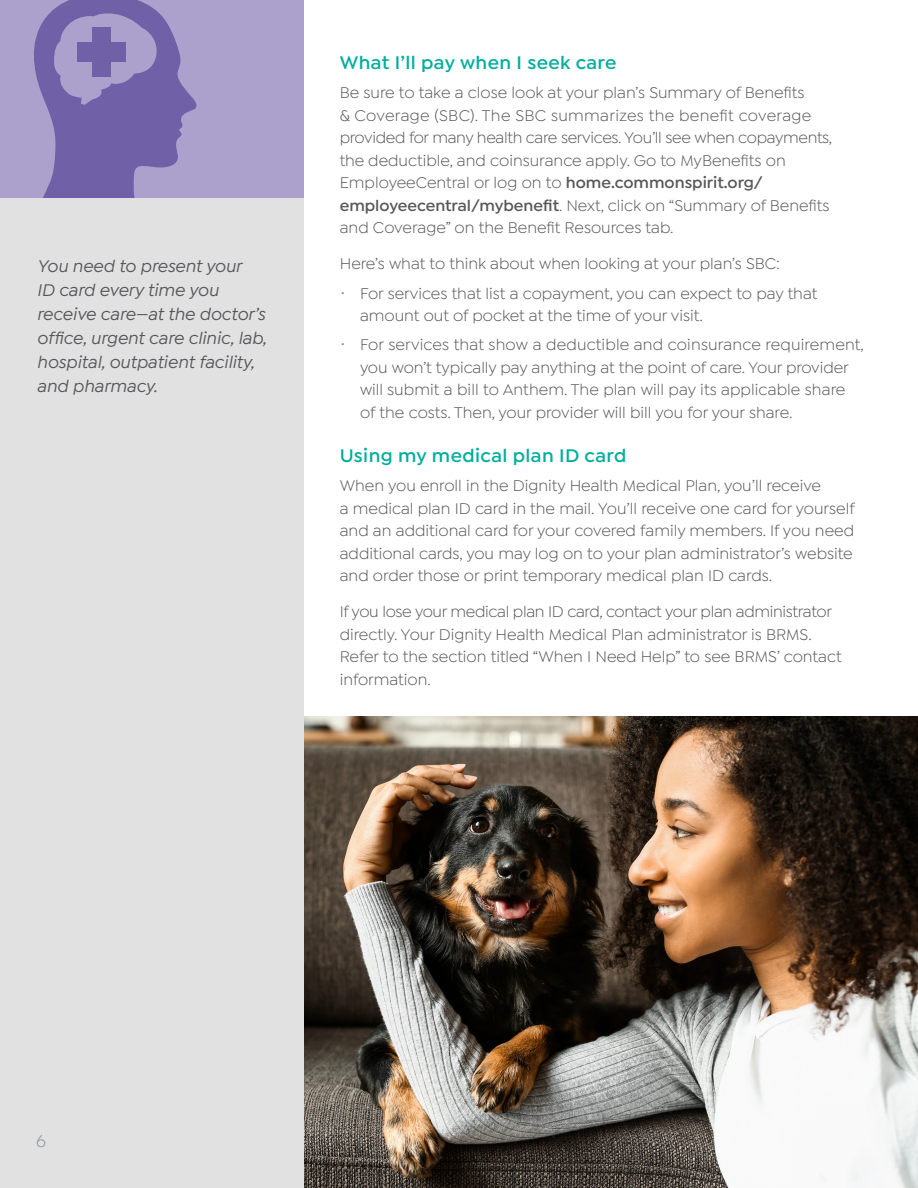
<style>
.page{position:relative;width:918px;height:1188px;background:#fff}
.page>*{position:absolute;margin:0;border:0;box-sizing:border-box;transform-origin:0 0}
.t1{font:600 19.5px "Isidora Sans";letter-spacing:.02em;color:#00ae9d}
.t2{font:italic 500 18px/24px "Isidora Sans";color:#57575a}
.t3{font:18px "Isidora Sans";color:#8f9396}
.t4{font:16.5px/22.5px "Isidora Sans";color:#57575a}
.s1{font-weight:600}
.s2{font-family:"Trade Gothic LT Std";font-weight:300;font-size:22.5px;color:#8f9396}
</style>
<div class="page">
<img style="left:304px;top:717px;width:614px;height:471px">
<div style="left:0;top:0;width:304px;height:211px;background:#aba1cc"></div>
<svg style="left:29px;top:0;width:174px;height:199px"></svg>
<div style="left:92px;top:27px;width:19px;height:49px;background:#7060a7"></div>
<div style="left:77px;top:42px;width:49px;height:19px;background:#7060a7"></div>
<div style="left:0;top:199px;width:304px;height:989px;background:#e1e1e2"></div>
<p class="t2" style="left:37px;top:254px;width:231px">You need to present your<br>ID card every time you receive care—at the doctor’s office, urgent care clinic, lab, hospital, outpatient facility, and pharmacy.</p>
<p class="t1" style="left:340px;top:51px;width:278px">What I’ll pay when I seek care</p>
<p class="t4" style="left:340px;top:82px;width:494px">Be sure to take a close look at your plan’s Summary of Benefits<br>&amp; Coverage (SBC). The SBC summarizes the benefit coverage provided for many health care services. You’ll see when copayments, the deductible, and coinsurance apply. Go to MyBenefits on EmployeeCentral or log on to <span class="s1">home.commonspirit.org/ employeecentral/mybenefit</span>. Next, click on “Summary of Benefits and Coverage” on the Benefit Resources tab.</p>
<p class="t4" style="left:340px;top:253px;width:442px">Here’s what to think about when looking at your plan’s SBC:</p>
<p class="t4" style="left:360px;top:282px;width:459px;text-indent:-20px"><span class="s2">·</span> For services that list a copayment, you can expect to pay that amount out of pocket at the time of your visit.</p>
<p class="t4" style="left:360px;top:334px;width:505px;text-indent:-20px"><span class="s2">·</span> For services that show a deductible and coinsurance requirement, you won’t typically pay anything at the point of care. Your provider will submit a bill to Anthem. The plan will pay its applicable share of the costs. Then, your provider will bill you for your share.</p>
<p class="t1" style="left:340px;top:444px;width:288px">Using my medical plan ID card</p>
<p class="t4" style="left:340px;top:475px;width:516px">When you enroll in the Dignity Health Medical Plan, you’ll receive<br>a medical plan ID card in the mail. You’ll receive one card for yourself and an additional card for your covered family members. If you need additional cards, you may log on to your plan administrator’s website and order those or print temporary medical plan ID cards.</p>
<p class="t4" style="left:340px;top:601px;width:503px">If you lose your medical plan ID card, contact your plan administrator directly. Your Dignity Health Medical Plan administrator is BRMS.<br>Refer to the section titled “When I Need Help” to see BRMS’ contact information.</p>
<p class="t3" style="left:36px;top:1131px;width:11px">6</p>
</div>
